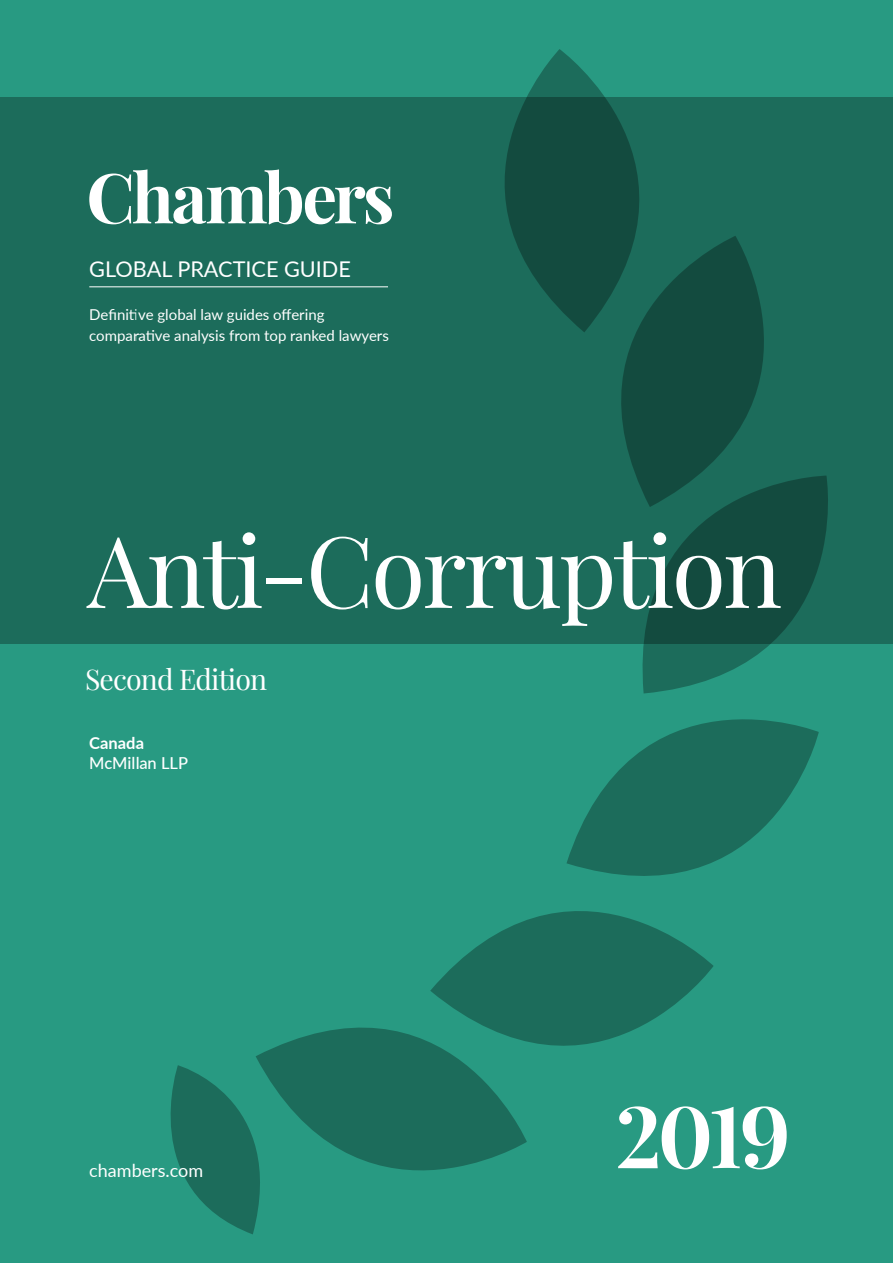
<style>
.page{position:relative;width:893px;height:1263px;background:#289a82}
.page>*{position:absolute;margin:0;border:0;box-sizing:border-box;transform-origin:0 0}
.t1{font:99px "Playfair Display";letter-spacing:-.03em;color:#fff}
.t2{font:28.5px "Playfair Display";letter-spacing:-.03em;color:#fff}
.t3{font:21.75px "Lato";color:#fff}
.t4{font:18px "Lato";color:#fff}
.Cover_Contributor{font:500 16.5px "Lato";color:#fff}
.Cover_Contributor-2{font:700 16.5px "Lato";color:#fff}
.t5{font:15px "Lato";color:#fff}
</style>
<div class="page">
<div style="left:0;top:98px;width:893px;height:546px;background:#1c6c5b"></div>
<svg style="left:170px;top:1065px;width:86px;height:169px"></svg>
<svg style="left:421px;top:49px;width:300px;height:251px"></svg>
<svg style="left:552px;top:236px;width:274px;height:240px"></svg>
<svg style="left:636px;top:476px;width:192px;height:183px"></svg>
<svg style="left:256px;top:1027px;width:271px;height:192px"></svg>
<svg style="left:581px;top:659px;width:238px;height:203px"></svg>
<svg style="left:430px;top:827px;width:284px;height:300px"></svg>
<svg style="left:89px;top:169px;width:303px;height:55px"></svg>
<svg style="left:618px;top:1106px;width:169px;height:63px"></svg>
<hr style="left:89px;top:287px;width:299px;height:1px;background:#fff">
<p class="t3" style="left:89px;top:253px;width:263px">GLOBAL PRACTICE GUIDE</p>
<p class="t5" style="left:89px;top:304px;width:237px">Definitive global law guides offering</p>
<p class="t5" style="left:89px;top:325px;width:301px">comparative analysis from top ranked lawyers</p>
<p class="t1" style="left:87px;top:509px;width:696px">Anti-Corruption</p>
<p class="t2" style="left:85px;top:662px;width:184px">Second Edition</p>
<p class="Cover_Contributor-2" style="left:89px;top:731px;width:56px">Canada</p>
<p class="Cover_Contributor" style="left:89px;top:751px;width:100px">McMillan LLP</p>
<p class="t4" style="left:89px;top:1157px;width:115px">chambers.com</p>
</div>
